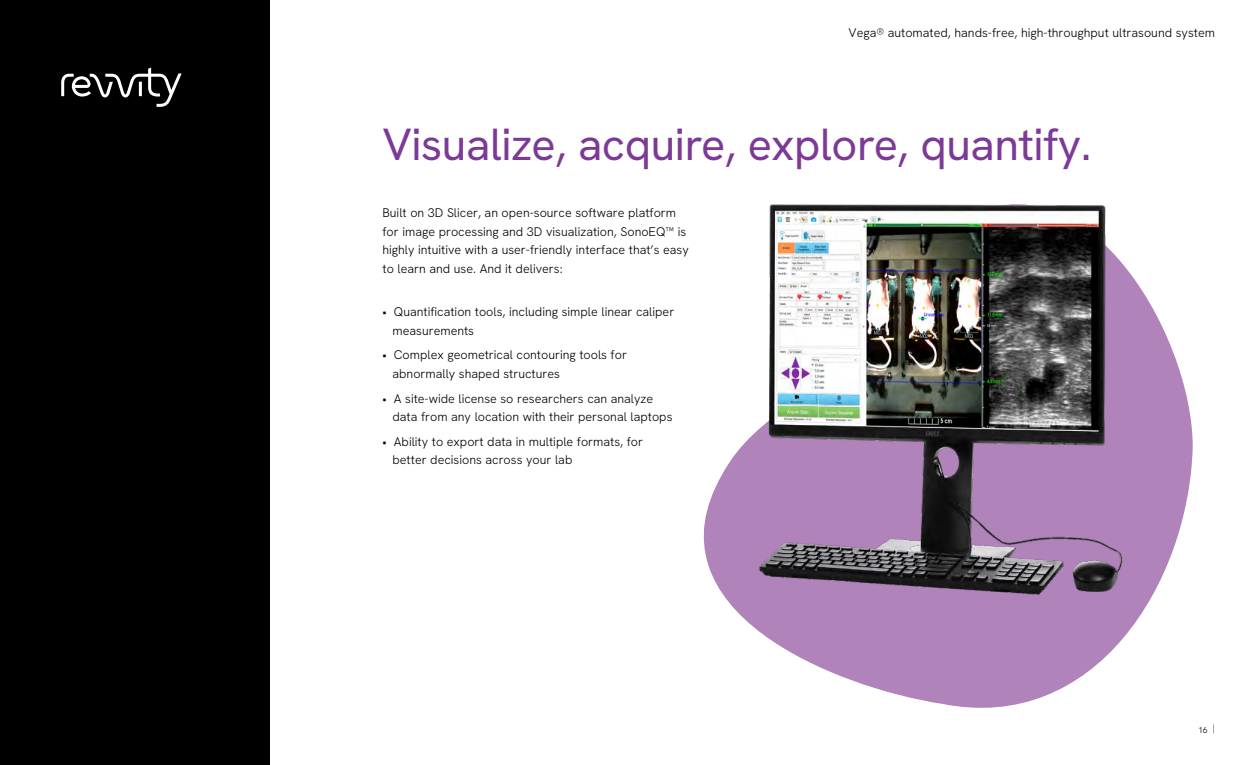
<style>
.page{position:relative;width:1260px;height:765px;background:#fff}
.page>*{position:absolute;margin:0;border:0;box-sizing:border-box;transform-origin:0 0}
.t1{font:45px "Hanken Grotesk";letter-spacing:-.01em;color:#7c3996}
.t2{font:300 12.5px/18.8px "Hanken Grotesk";color:#000}
.t3{font:300 8.75px "Hanken Grotesk";color:#000}
</style>
<div class="page">
<div style="left:0;top:0;width:270px;height:765px;background:#000"></div>
<svg style="left:61px;top:68px;width:121px;height:39px"></svg>
<svg style="left:703px;top:279px;width:490px;height:429px;fill:#b083ba"></svg>
<img style="left:748px;top:204px;width:386px;height:412px">
<p class="t2" style="left:849px;top:23px;width:368px">Vega® automated, hands-free, high-throughput ultrasound system</p>
<h1 class="t1" style="left:382px;top:115px;width:711px">Visualize, acquire, explore, quantify.</h1>
<p class="t2" style="left:382px;top:203px;width:308px">Built on 3D Slicer, an open-source software platform for image processing and 3D visualization, SonoEQ™ is highly intuitive with a user-friendly interface that’s easy to learn and use. And it delivers:</p>
<p class="t2" style="left:392px;top:302px;width:283px;text-indent:-10px">• Quantification tools, including simple linear caliper measurements</p>
<p class="t2" style="left:392px;top:345px;width:236px;text-indent:-10px">• Complex geometrical contouring tools for abnormally shaped structures</p>
<p class="t2" style="left:392px;top:389px;width:282px;text-indent:-10px">• A site-wide license so researchers can analyze data from any location with their personal laptops</p>
<p class="t2" style="left:392px;top:432px;width:252px;text-indent:-10px">• Ability to export data in multiple formats, for better decisions across your lab</p>
<p class="t3" style="left:1198px;top:724px;width:18px">16 |</p>
</div>
